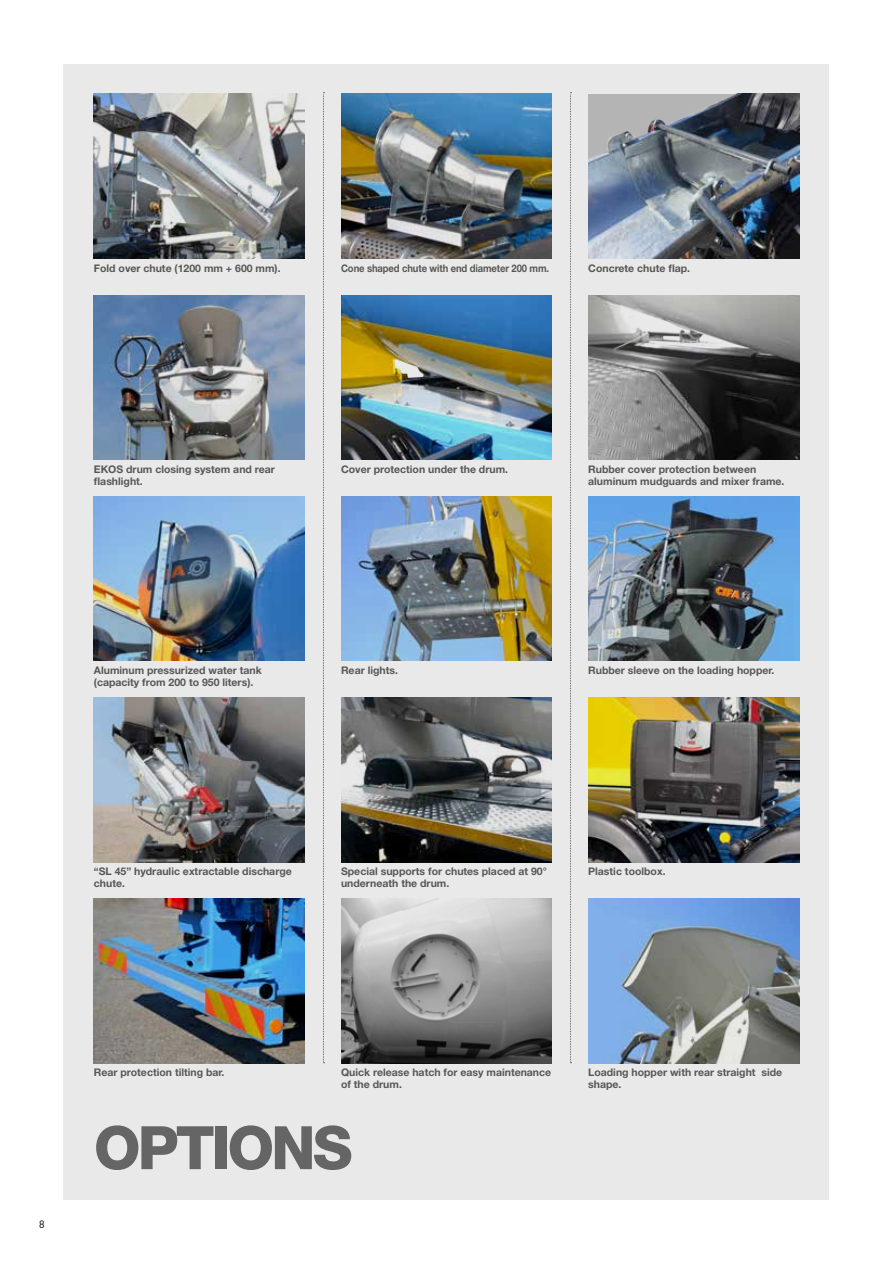
<style>
.page{position:relative;width:893px;height:1263px;background:#fff}
.page>*{position:absolute;margin:0;border:0;box-sizing:border-box;transform-origin:0 0}
.t1{font:800 60px "Helvetica Neue LT Std";letter-spacing:-.05em;color:#706f6f}
.t2{font:700 10.5px/12px "Helvetica Neue LT Std";color:#575756}
.t3{font:700 10.5px "Helvetica Neue LT Std";color:#575756;scale:.9 1}
.t4{font:10.5px "DIN";color:#000}
</style>
<div class="page">
<div style="left:64px;top:64px;width:765px;height:1135px;background:#e9e9e9"></div>
<img style="left:94px;top:94px;width:211px;height:165px">
<img style="left:94px;top:295px;width:211px;height:165px">
<img style="left:94px;top:496px;width:211px;height:165px">
<img style="left:94px;top:697px;width:211px;height:165px">
<img style="left:94px;top:898px;width:211px;height:165px">
<img style="left:341px;top:94px;width:211px;height:165px">
<img style="left:341px;top:295px;width:211px;height:165px">
<img style="left:341px;top:496px;width:211px;height:165px">
<img style="left:341px;top:697px;width:211px;height:165px">
<img style="left:341px;top:898px;width:211px;height:165px">
<img style="left:588px;top:94px;width:211px;height:165px">
<img style="left:588px;top:295px;width:211px;height:165px">
<img style="left:588px;top:496px;width:211px;height:165px">
<img style="left:588px;top:697px;width:211px;height:165px">
<img style="left:588px;top:898px;width:211px;height:165px">
<svg style="left:323px;top:92px;width:1px;height:971px"></svg>
<svg style="left:570px;top:92px;width:1px;height:971px"></svg>
<p class="t2" style="left:94px;top:261px;width:188px">Fold over chute (1200 mm + 600 mm).</p>
<p class="t3" style="left:341px;top:261px;width:233px">Cone shaped chute with end diameter 200 mm.</p>
<p class="t2" style="left:588px;top:261px;width:103px">Concrete chute flap.</p>
<p class="t2" style="left:94px;top:463px;width:183px">EKOS drum closing system and rear flashlight.</p>
<p class="t2" style="left:341px;top:463px;width:169px">Cover protection under the drum.</p>
<p class="t2" style="left:588px;top:463px;width:198px">Rubber cover protection between aluminum mudguards and mixer frame.</p>
<p class="t2" style="left:94px;top:664px;width:169px">Aluminum pressurized water tank (capacity from 200 to 950 liters).</p>
<p class="t2" style="left:341px;top:664px;width:58px">Rear lights.</p>
<p class="t2" style="left:588px;top:664px;width:188px">Rubber sleeve on the loading hopper.</p>
<p class="t2" style="left:94px;top:865px;width:199px">“SL 45” hydraulic extractable discharge chute.</p>
<p class="t2" style="left:341px;top:865px;width:207px">Special supports for chutes placed at 90° underneath the drum.</p>
<p class="t2" style="left:588px;top:865px;width:79px">Plastic toolbox.</p>
<p class="t4" style="left:39px;top:1218px;width:7px">8</p>
<p class="t2" style="left:94px;top:1066px;width:132px">Rear protection tilting bar.</p>
<p class="t2" style="left:341px;top:1066px;width:212px">Quick release hatch for easy maintenance of the drum.</p>
<h1 class="t1" style="left:94px;top:1112px;width:260px">OPTIONS</h1>
<p class="t2" style="left:588px;top:1066px;width:196px">Loading hopper with rear straight side shape.</p>
</div>
